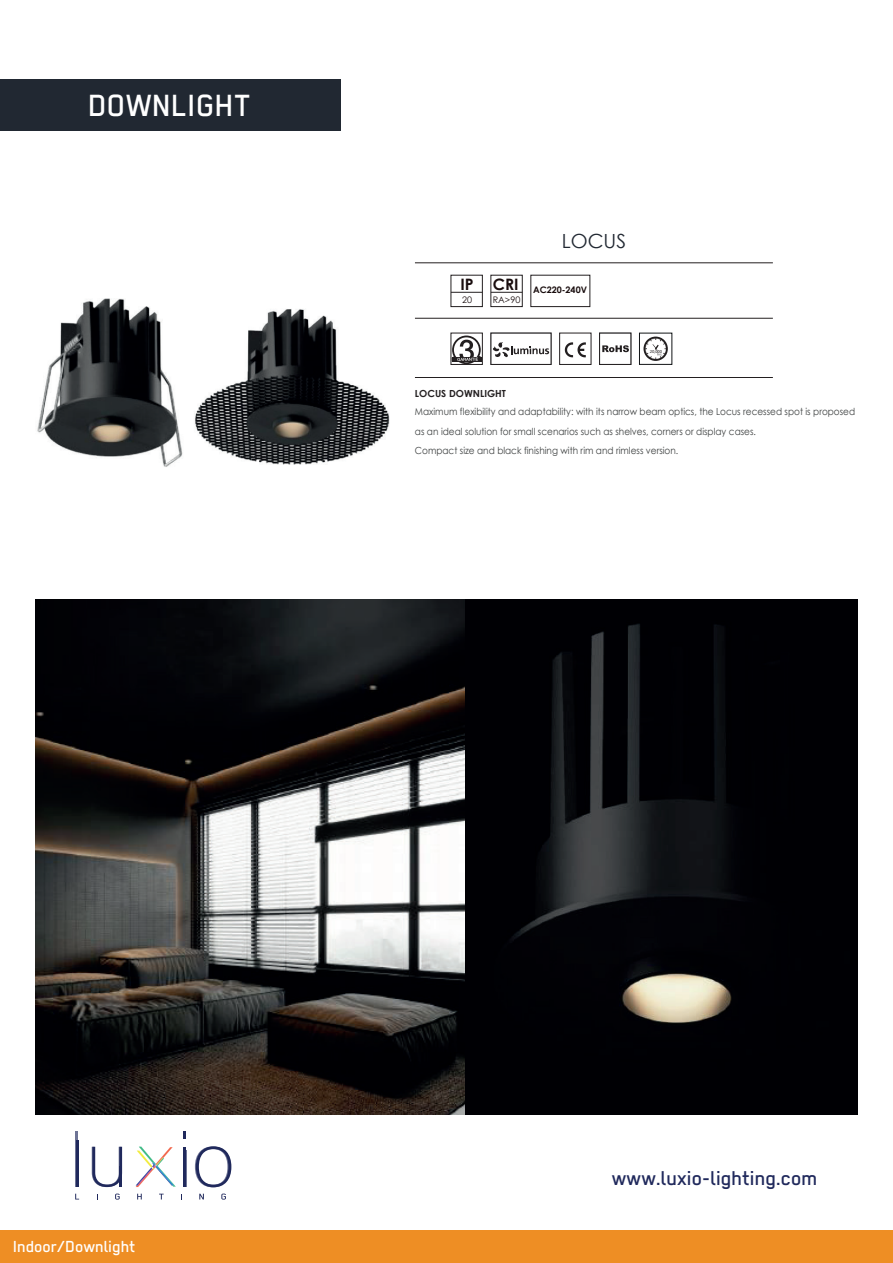
<style>
.page{position:relative;width:893px;height:1263px;background:#fff}
.page>*{position:absolute;margin:0;border:0;box-sizing:border-box;transform-origin:0 0}
.t1{font:500 34.5px "Regular";color:#fff}
.t2{font:500 22.5px "Regular";color:#20295c}
.t3{font:19.5px "Century Gothic";color:#212832}
.t4{font:500 18px "Regular";color:#fff}
.t5{font:700 15.75px "Century Gothic";color:#190d0e}
.t6{font:9.75px/19.5px "Century Gothic";color:#3e4141;scale:.92 1}
.t7{font:700 9.75px "Century Gothic";color:#231f20}
.t8{font:700 9px "Century Gothic";color:#190d0e}
.t9{font:9px "Century Gothic";color:#190d0e}
.t10{font:4.5px "Myriad Pro";color:#231f20}
</style>
<div class="page">
<hr style="left:415px;top:377px;width:358px;height:1px;background:#231f20">
<hr style="left:415px;top:318px;width:358px;height:1px;background:#231f20">
<hr style="left:415px;top:262px;width:358px;height:1px;background:#231f20">
<div style="left:639px;top:333px;width:33px;height:32px;border:1px solid #111416"></div>
<svg style="left:643px;top:337px;width:25px;height:24px"></svg>
<div style="left:559px;top:333px;width:32px;height:32px;border:1px solid #231f20"></div>
<svg style="left:565px;top:342px;width:21px;height:15px"></svg>
<div style="left:599px;top:333px;width:32px;height:32px;border:1px solid #231f20"></div>
<svg style="left:602px;top:345px;width:27px;height:7px"></svg>
<div style="left:451px;top:333px;width:32px;height:32px;border:1px solid #231f20"></div>
<svg style="left:452px;top:336px;width:30px;height:28px"></svg>
<div style="left:531px;top:275px;width:59px;height:32px;border:1px solid #231f20"></div>
<div style="left:451px;top:275px;width:32px;height:32px;border:1px solid #231f20"></div>
<hr style="left:451px;top:292px;width:31px;height:1px;background:#231f20">
<hr style="left:491px;top:292px;width:31px;height:1px;background:#231f20">
<div style="left:0;top:79px;width:340px;height:51px;background:#212832"></div>
<div style="left:1px;top:1230px;width:892px;height:33px;background:#ee8e24"></div>
<svg style="left:136px;top:1147px;width:40px;height:40px"></svg>
<hr style="left:183px;top:1147px;width:2px;height:40px;background:#20295c">
<hr style="left:76px;top:1140px;width:3px;height:47px;background:#20295c">
<hr style="left:75px;top:1131px;width:3px;height:56px;background:#20295c">
<svg style="left:92px;top:1147px;width:30px;height:40px"></svg>
<hr style="left:120px;top:1167px;width:2px;height:20px;background:#20295c">
<hr style="left:184px;top:1150px;width:2px;height:37px;background:#20295c">
<svg style="left:183px;top:1131px;width:2px;height:8px"></svg>
<svg style="left:195px;top:1146px;width:36px;height:41px"></svg>
<svg style="left:75px;top:1194px;width:4px;height:5px"></svg>
<svg style="left:115px;top:1193px;width:5px;height:6px"></svg>
<svg style="left:137px;top:1194px;width:5px;height:5px"></svg>
<svg style="left:159px;top:1194px;width:5px;height:5px"></svg>
<svg style="left:199px;top:1194px;width:5px;height:5px"></svg>
<svg style="left:221px;top:1193px;width:5px;height:6px"></svg>
<div style="left:491px;top:333px;width:60px;height:32px;border:1px solid #231f20"></div>
<img style="left:35px;top:600px;width:430px;height:514px">
<img style="left:465px;top:600px;width:393px;height:514px">
<img style="left:37px;top:298px;width:146px;height:169px">
<img style="left:194px;top:309px;width:196px;height:155px">
<svg style="left:493px;top:342px;width:57px;height:16px"></svg>
<h1 class="t1" style="left:88px;top:86px;width:164px">DOWNLIGHT</h1>
<h3 class="t5" style="left:460px;top:272px;width:15px">IP</h3>
<p class="t9" style="left:462px;top:293px;width:11px">20</p>
<h3 class="t5" style="left:493px;top:272px;width:27px">CRI</h3>
<p class="t9" style="left:493px;top:293px;width:29px">RA&gt;90</p>
<h3 class="t3" style="left:562px;top:227px;width:66px">LOCUS</h3>
<p class="t8" style="left:533px;top:283px;width:55px">AC220-240V</p>
<p class="t10" style="left:650px;top:349px;width:14px">20,000</p>
<p class="t7" style="left:415px;top:386px;width:93px">LOCUS DOWNLIGHT</p>
<p class="t6" style="left:415px;top:402px;width:480px">Maximum flexibility and adaptability: with its narrow beam optics, the Locus recessed spot is proposed as an ideal solution for small scenarios such as shelves, corners or display cases.<br>Compact size and black finishing with rim and rimless version.</p>
<h3 class="t4" style="left:13px;top:1236px;width:124px">Indoor/Downlight</h3>
<h2 class="t2" style="left:612px;top:1165px;width:207px">www.luxio-lighting.com</h2>
</div>
